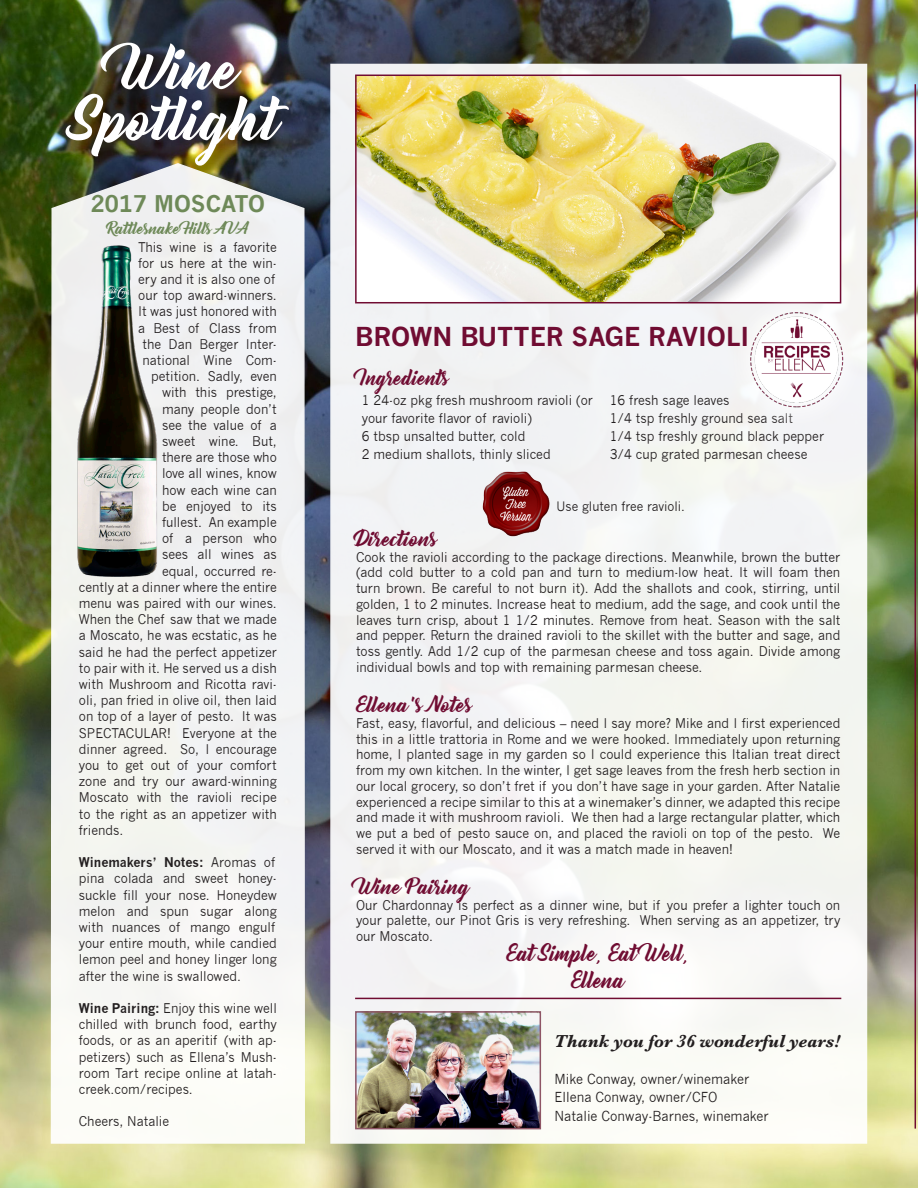
<style>
.page{position:relative;width:918px;height:1188px;background:#fff}
.page>*{position:absolute;margin:0;border:0;box-sizing:border-box;transform-origin:0 0}
.t1{font:54px/51px "Bernadette";color:#fff;text-align:center}
.Headline{font:700 25.5px "News Gothic";color:#700c32}
.Headline-2{font:700 22.5px "News Gothic";color:#6e8958}
.text{font:21px/27px "Bernadette";color:#700c32;text-align:center;scale:.95 1}
.text-2{font:19.5px "Bernadette";color:#700c32}
.text-3{font:19.5px "Bernadette";color:#700c32;scale:.95 1}
.subhead{font:19.5px "Bernadette";color:#700c32}
.text-4{font:italic 700 18px "Baskerville";color:#231f20}
.t2{font:15px "Bernadette";color:#6e8958}
.text-5{font:13.5px "News Gothic";color:#231f20;scale:.95 1}
.text-6{font:13.2px/15.8px "News Gothic";color:#231f20;text-align:justify;scale:.95 1}
.Headline-3{font:12.75px "News Gothic";color:#231f20;scale:.95 1}
.s1{font-weight:700}
</style>
<div class="page">
<img style="left:0;top:0;width:918px;height:1188px">
<div style="left:330px;top:64px;width:537px;height:1080px;background:#f3f4f4;border:2px solid #fff"></div>
<hr style="left:915px;top:84px;width:1px;height:1045px;background:#700c32">
<svg style="left:50px;top:162px;width:256px;height:982px"></svg>
<img style="left:358px;top:78px;width:480px;height:222px">
<div style="left:355px;top:75px;width:486px;height:228px;border:2px solid #700c32"></div>
<div style="left:725px;top:288px;width:143px;height:144px;background:#f4f4f6"></div>
<img style="left:750px;top:307px;width:94px;height:101px">
<img style="left:358px;top:1014px;width:180px;height:112px">
<div style="left:355px;top:1011px;width:186px;height:118px;border:2px solid #8e5565"></div>
<img style="left:482px;top:471px;width:68px;height:66px">
<img style="left:75px;top:241px;width:85px;height:336px">
<hr style="left:355px;top:998px;width:486px;height:1px;background:#700c32">
<h1 class="t1" style="left:74px;top:45px;width:209px">Wine<br>Spotlight</h1>
<p class="Headline-2" style="left:91px;top:190px;width:176px">2017 MOSCATO</p>
<p class="text-6" style="left:138px;top:239px;width:147px">This wine is a favorite</p>
<p class="text-6" style="left:138px;top:255px;width:147px">for us here at the win-</p>
<p class="text-6" style="left:138px;top:271px;width:146px">ery and it is also one of</p>
<p class="text-6" style="left:138px;top:288px;width:147px">our top award-winners.</p>
<p class="text-6" style="left:138px;top:304px;width:147px">It was just honored with</p>
<p class="text-6" style="left:138px;top:320px;width:147px">a Best of Class from</p>
<p class="text-6" style="left:143px;top:336px;width:143px">the Dan Berger Inter-</p>
<p class="text-6" style="left:143px;top:352px;width:143px">national Wine Com-</p>
<p class="text-6" style="left:151px;top:369px;width:134px">petition. Sadly, even</p>
<p class="text-6" style="left:162px;top:385px;width:122px">with this prestige,</p>
<p class="text-6" style="left:162px;top:401px;width:122px">many people don’t</p>
<p class="text-6" style="left:162px;top:417px;width:122px">see the value of a</p>
<p class="text-6" style="left:162px;top:433px;width:122px">sweet wine. But,</p>
<p class="text-6" style="left:162px;top:450px;width:122px">there are those who</p>
<p class="text-6" style="left:162px;top:466px;width:122px">love all wines, know</p>
<p class="text-6" style="left:162px;top:482px;width:122px">how each wine can</p>
<p class="text-6" style="left:162px;top:498px;width:122px">be enjoyed to its</p>
<p class="text-6" style="left:162px;top:514px;width:122px">fullest. An example</p>
<p class="text-6" style="left:162px;top:531px;width:122px">of a person who</p>
<p class="text-6" style="left:162px;top:547px;width:122px">sees all wines as</p>
<p class="text-6" style="left:162px;top:563px;width:122px">equal, occurred re-</p>
<p class="text-6" style="left:79px;top:579px;width:210px">cently at a dinner where the entire</p>
<p class="text-6" style="left:79px;top:595px;width:210px">menu was paired with our wines.</p>
<p class="text-6" style="left:79px;top:612px;width:210px">When the Chef saw that we made</p>
<p class="text-6" style="left:79px;top:628px;width:210px">a Moscato, he was ecstatic, as he</p>
<p class="text-6" style="left:79px;top:644px;width:210px">said he had the perfect appetizer</p>
<p class="text-6" style="left:79px;top:660px;width:210px">to pair with it. He served us a dish</p>
<p class="text-6" style="left:79px;top:676px;width:210px">with Mushroom and Ricotta ravi-</p>
<p class="text-6" style="left:79px;top:693px;width:210px">oli, pan fried in olive oil, then laid</p>
<p class="text-6" style="left:79px;top:709px;width:210px">on top of a layer of pesto. It was</p>
<p class="text-6" style="left:79px;top:725px;width:210px">SPECTACULAR! Everyone at the</p>
<p class="text-6" style="left:79px;top:741px;width:210px">dinner agreed. So, I encourage</p>
<p class="text-6" style="left:79px;top:757px;width:210px">you to get out of your comfort</p>
<p class="text-6" style="left:79px;top:774px;width:210px">zone and try our award-winning</p>
<p class="text-6" style="left:79px;top:790px;width:210px">Moscato with the ravioli recipe</p>
<p class="text-6" style="left:79px;top:806px;width:210px">to the right as an appetizer with</p>
<p class="text-6" style="left:79px;top:822px;width:48px">friends.</p>
<p class="text-6" style="left:79px;top:854px;width:210px;line-height:16.2px;text-align:left"><span class="s1">Winemakers’ Notes:</span> Aromas of pina colada and sweet honey&shy;suckle fill your nose. Honeydew melon and spun sugar along with nuances of mango engulf your entire mouth, while candied lemon peel and honey linger long after the wine is swallowed.</p>
<p class="text-6" style="left:79px;top:1000px;width:210px;line-height:16.2px"><span class="s1">Wine Pairing:</span> Enjoy this wine well chilled with brunch food, earthy foods, or as an aperitif (with ap&shy;petizers) such as Ellena’s Mush&shy;room Tart recipe online at latah&shy;creek.com/recipes.</p>
<p class="text-6" style="left:79px;top:1114px;width:97px">Cheers, Natalie</p>
<p class="t2" style="left:107px;top:216px;width:143px">Rattlesnake Hills AVA</p>
<p class="Headline" style="left:355px;top:322px;width:396px">BROWN BUTTER SAGE RAVIOLI</p>
<p class="text-3" style="left:355px;top:362px;width:101px">Ingredients</p>
<p class="text-6" style="left:362px;top:392px;width:245px">1 24-oz pkg fresh mushroom ravioli (or</p>
<p class="text-6" style="left:362px;top:410px;width:181px">your favorite flavor of ravioli)</p>
<p class="text-6" style="left:362px;top:428px;width:174px">6 tbsp unsalted butter, cold</p>
<p class="text-6" style="left:362px;top:446px;width:200px">2 medium shallots, thinly sliced</p>
<p class="text-6" style="left:610px;top:392px;width:127px">16 fresh sage leaves</p>
<p class="text-6" style="left:610px;top:410px;width:194px">1/4 tsp freshly ground sea salt</p>
<p class="text-6" style="left:610px;top:428px;width:227px">1/4 tsp freshly ground black pepper</p>
<p class="text-6" style="left:610px;top:446px;width:210px">3/4 cup grated parmesan cheese</p>
<p class="Headline-3" style="left:557px;top:499px;width:137px">Use gluten free ravioli.</p>
<p class="subhead" style="left:356px;top:523px;width:83px">Directions</p>
<p class="text-6" style="left:356px;top:549px;width:511px">Cook the ravioli according to the package directions. Meanwhile, brown the butter (add cold butter to a cold pan and turn to medium-low heat. It will foam then turn brown. Be careful to not burn it). Add the shallots and cook, stirring, until golden, 1 to 2 minutes. Increase heat to medium, add the sage, and cook until the leaves turn crisp, about 1 1/2 minutes. Remove from heat. Season with the salt and pepper. Return the drained ravioli to the skillet with the butter and sage, and toss gently. Add 1/2 cup of the parmesan cheese and toss again. Divide among individual bowls and top with remaining parmesan cheese.</p>
<p class="text-2" style="left:356px;top:689px;width:118px">Ellena’s Notes</p>
<p class="text-6" style="left:356px;top:715px;width:511px">Fast, easy, flavorful, and delicious – need I say more? Mike and I first experienced this in a little trattoria in Rome and we were hooked. Immediately upon returning home, I planted sage in my garden so I could experience this Italian treat direct from my own kitchen. In the winter, I get sage leaves from the fresh herb section in our local grocery, so don’t fret if you don’t have sage in your garden. After Natalie experienced a recipe similar to this at a winemaker’s dinner, we adapted this recipe and made it with mushroom ravioli. We then had a large rectangular platter, which we put a bed of pesto sauce on, and placed the ravioli on top of the pesto. We served it with our Moscato, and it was a match made in heaven!</p>
<p class="text-2" style="left:356px;top:871px;width:115px">Wine Pairing</p>
<p class="text-6" style="left:356px;top:897px;width:511px">Our Chardonnay is perfect as a dinner wine, but if you prefer a lighter touch on your palette, our Pinot Gris is very refreshing. When serving as an appetizer, try our Moscato.</p>
<p class="text" style="left:507px;top:940px;width:194px">Eat Simple, Eat Well,<br>Ellena</p>
<p class="text-4" style="left:555px;top:1029px;width:287px">Thank you for 36 wonderful years!</p>
<p class="text-5" style="left:555px;top:1071px;width:206px">Mike Conway, owner/winemaker</p>
<p class="text-5" style="left:555px;top:1090px;width:173px">Ellena Conway, owner/CFO</p>
<p class="text-5" style="left:555px;top:1108px;width:227px">Natalie Conway-Barnes, winemaker</p>
</div>
